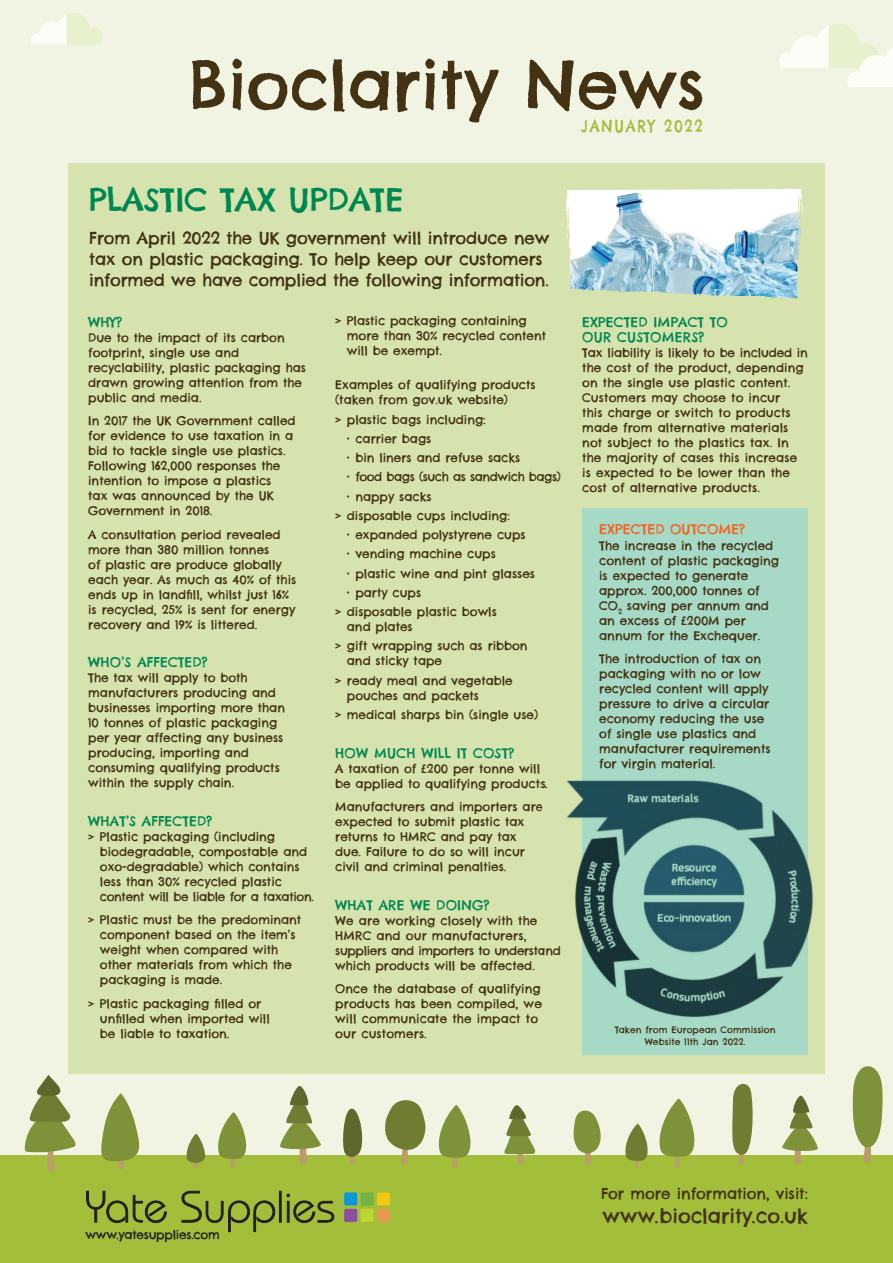
<style>
.page{position:relative;width:893px;height:1263px;background:#f1f4e3}
.page>*{position:absolute;margin:0;border:0;box-sizing:border-box;transform-origin:0 0}
.t1{font:66px "Chelsea Market";color:#433213}
.t2{font:31.5px "Chelsea Market";color:#008751}
.t3{font:19.5px "Chelsea Market";color:#433213}
.t4{font:16.5px/21px "Chelsea Market";letter-spacing:-.01em;color:#433213}
.t5{font:16.5px "Chelsea Market";letter-spacing:.125em;color:#a2bc3a;scale:.86 1}
.t6{font:15px "Chelsea Market";color:#433213}
.t7{font:13.5px/15px "Chelsea Market";letter-spacing:.01em;color:#008751}
.t8{font:13.5px "Chelsea Market";letter-spacing:.01em;color:#f36421}
.t9{font:12px/15px "Chelsea Market";color:#433213}
.t10{font:12px "Chelsea Market";letter-spacing:-.03em;color:#433213}
.t11{font:12px "Chelsea Market";letter-spacing:-.02em;color:#231f20}
.t12{font:9px/12px "Chelsea Market";letter-spacing:.01em;color:#433213;text-align:center}
</style>
<div class="page">
<div style="left:0;top:1155px;width:893px;height:108px;background:#a2be3a"></div>
<svg style="left:385px;top:1100px;width:41px;height:65px"></svg>
<svg style="left:852px;top:1066px;width:31px;height:97px"></svg>
<svg style="left:25px;top:1075px;width:51px;height:96px"></svg>
<svg style="left:101px;top:1093px;width:39px;height:76px"></svg>
<svg style="left:438px;top:1105px;width:33px;height:63px"></svg>
<svg style="left:625px;top:1123px;width:23px;height:45px"></svg>
<svg style="left:218px;top:1112px;width:29px;height:56px"></svg>
<svg style="left:659px;top:1098px;width:36px;height:70px"></svg>
<svg style="left:186px;top:1134px;width:19px;height:34px"></svg>
<svg style="left:280px;top:1086px;width:41px;height:79px"></svg>
<svg style="left:782px;top:1096px;width:36px;height:69px"></svg>
<svg style="left:732px;top:1083px;width:21px;height:82px"></svg>
<svg style="left:343px;top:1109px;width:20px;height:55px"></svg>
<svg style="left:504px;top:1105px;width:32px;height:59px"></svg>
<svg style="left:573px;top:1110px;width:28px;height:55px"></svg>
<svg style="left:86px;top:1191px;width:81px;height:32px"></svg>
<svg style="left:181px;top:1191px;width:94px;height:41px"></svg>
<div style="left:279px;top:1191px;width:3px;height:31px;border:1px solid #231f20"></div>
<svg style="left:287px;top:1194px;width:47px;height:29px"></svg>
<div style="left:344px;top:1192px;width:13px;height:13px;background:#0d97d7;border-radius:2px"></div>
<div style="left:344px;top:1209px;width:13px;height:13px;background:#8d4e9f;border-radius:2px"></div>
<div style="left:360px;top:1192px;width:14px;height:13px;background:#74b343;border-radius:2px"></div>
<div style="left:360px;top:1209px;width:14px;height:13px;background:#bed630;border-radius:2px"></div>
<div style="left:377px;top:1192px;width:13px;height:13px;background:#f3c712;border-radius:2px"></div>
<div style="left:377px;top:1209px;width:13px;height:13px;background:#e79951;border-radius:2px"></div>
<div style="left:68px;top:164px;width:757px;height:910px;background:#d6e3ae"></div>
<div style="left:582px;top:508px;width:226px;height:547px;background:#a6d9c6"></div>
<svg style="left:779px;top:24px;width:114px;height:63px"></svg>
<svg style="left:31px;top:13px;width:72px;height:32px"></svg>
<svg style="left:566px;top:187px;width:237px;height:112px;background:#c2dbe1"></svg>
<img style="left:566px;top:780px;width:247px;height:237px">
<h1 class="t1" style="left:188px;top:43px;width:518px">Bioclarity News</h1>
<h3 class="t5" style="left:581px;top:116px;width:143px">JANUARY 2022</h3>
<h2 class="t2" style="left:89px;top:179px;width:316px">PLASTIC TAX UPDATE</h2>
<h3 class="t4" style="left:89px;top:227px;width:461px">From April 2022 the UK government will introduce new tax on plastic packaging. To help keep our customers informed we have complied the following information.</h3>
<p class="t7" style="left:88px;top:314px;width:36px">WHY?</p>
<p class="t9" style="left:88px;top:330px;width:219px">Due to the impact of its carbon footprint, single use and recyclability, plastic packaging has drawn growing attention from the public and media.</p>
<p class="t9" style="left:88px;top:413px;width:209px">In 2017 the UK Government called for evidence to use taxation in a bid to tackle single use plastics.<br>Following 162,000 responses the intention to impose a plastics<br>tax was announced by the UK<br>Government in 2018.</p>
<p class="t9" style="left:88px;top:527px;width:210px">A consultation period revealed more than 380 million tonnes<br>of plastic are produce globally each year. As much as 40% of this ends up in landfill, whilst just 16% is recycled, 25% is sent for energy recovery and 19% is littered.</p>
<p class="t7" style="left:88px;top:655px;width:121px">WHO’S AFFECTED?</p>
<p class="t9" style="left:88px;top:670px;width:198px">The tax will apply to both manufacturers producing and businesses importing more than<br>10 tonnes of plastic packaging per year affecting any business producing, importing and consuming qualifying products within the supply chain.</p>
<p class="t7" style="left:88px;top:813px;width:126px">WHAT’S AFFECTED?</p>
<p class="t9" style="left:100px;top:829px;width:215px;text-indent:-12px">&gt; Plastic packaging (including biodegradable, compostable and oxo-degradable) which contains less than 30% recycled plastic content will be liable for a taxation.</p>
<p class="t9" style="left:100px;top:912px;width:203px;text-indent:-12px">&gt; Plastic must be the predominant component based on the item’s weight when compared with other materials from which the packaging is made.</p>
<p class="t9" style="left:100px;top:996px;width:171px;text-indent:-12px">&gt; Plastic packaging filled or unfilled when imported will be liable to taxation.</p>
<p class="t9" style="left:347px;top:313px;width:201px;text-indent:-12px">&gt; Plastic packaging containing more than 30% recycled content will be exempt.</p>
<p class="t9" style="left:335px;top:377px;width:202px">Examples of qualifying products (taken from gov.uk website)</p>
<p class="t9" style="left:335px;top:412px;width:152px">&gt; plastic bags including:</p>
<p class="t9" style="left:347px;top:431px;width:86px">• carrier bags</p>
<p class="t9" style="left:347px;top:450px;width:175px">• bin liners and refuse sacks</p>
<p class="t10" style="left:347px;top:469px;width:216px">• food bags (such as sandwich bags)</p>
<p class="t9" style="left:335px;top:487px;width:176px;line-height:19.2px;text-indent:12px">• nappy sacks<br>&gt; disposable cups including:</p>
<p class="t9" style="left:347px;top:527px;width:180px">• expanded polystyrene cups</p>
<p class="t9" style="left:347px;top:546px;width:150px">• vending machine cups</p>
<p class="t9" style="left:347px;top:566px;width:190px">• plastic wine and pint glasses</p>
<p class="t9" style="left:335px;top:583px;width:163px;line-height:19.2px;text-indent:12px">• party cups<br>&gt; disposable plastic bowls</p>
<p class="t9" style="left:335px;top:617px;width:194px;line-height:19.2px;text-indent:12px">and plates<br>&gt; gift wrapping such as ribbon</p>
<p class="t9" style="left:335px;top:651px;width:179px;line-height:19.2px;text-indent:12px">and sticky tape<br>&gt; ready meal and vegetable</p>
<p class="t9" style="left:335px;top:686px;width:204px;line-height:19.2px;text-indent:12px">pouches and packets<br>&gt; medical sharps bin (single use)</p>
<p class="t7" style="left:335px;top:745px;width:181px">HOW MUCH WILL IT COST?</p>
<p class="t9" style="left:335px;top:761px;width:214px">A taxation of £200 per tonne will be applied to qualifying products.</p>
<p class="t9" style="left:335px;top:799px;width:210px">Manufacturers and importers are expected to submit plastic tax returns to HMRC and pay tax due. Failure to do so will incur civil and criminal penalties.</p>
<p class="t7" style="left:335px;top:897px;width:156px">WHAT ARE WE DOING?</p>
<p class="t9" style="left:335px;top:913px;width:227px">We are working closely with the<br>HMRC and our manufacturers, suppliers and importers to understand which products will be affected.</p>
<p class="t9" style="left:335px;top:981px;width:208px">Once the database of qualifying products has been compiled, we will communicate the impact to our customers.</p>
<p class="t7" style="left:582px;top:314px;width:147px">EXPECTED IMPACT TO<br>OUR CUSTOMERS?</p>
<p class="t9" style="left:582px;top:345px;width:227px">Tax liability is likely to be included in the cost of the product, depending on the single use plastic content.<br>Customers may choose to incur<br>this charge or switch to products made from alternative materials not subject to the plastics tax. In the majority of cases this increase is expected to be lower than the cost of alternative products.</p>
<p class="t8" style="left:599px;top:521px;width:147px">EXPECTED OUTCOME?</p>
<p class="t9" style="left:599px;top:538px;width:181px">The increase in the recycled content of plastic packaging is expected to generate approx. 200,000 tonnes of<br>CO<sub>2</sub> saving per annum and an excess of £200M per annum for the Exchequer.</p>
<p class="t9" style="left:599px;top:651px;width:173px">The introduction of tax on packaging with no or low recycled content will apply pressure to drive a circular economy reducing the use of single use plastics and manufacturer requirements for virgin material.</p>
<p class="t12" style="left:615px;top:1023px;width:162px">Taken from European Commission<br>Website 11th Jan 2022.</p>
<p class="t11" style="left:86px;top:1227px;width:136px">www.yatesupplies.com</p>
<p class="t6" style="left:601px;top:1184px;width:208px">For more information, visit:</p>
<h3 class="t3" style="left:602px;top:1203px;width:207px">www.bioclarity.co.uk</h3>
</div>
